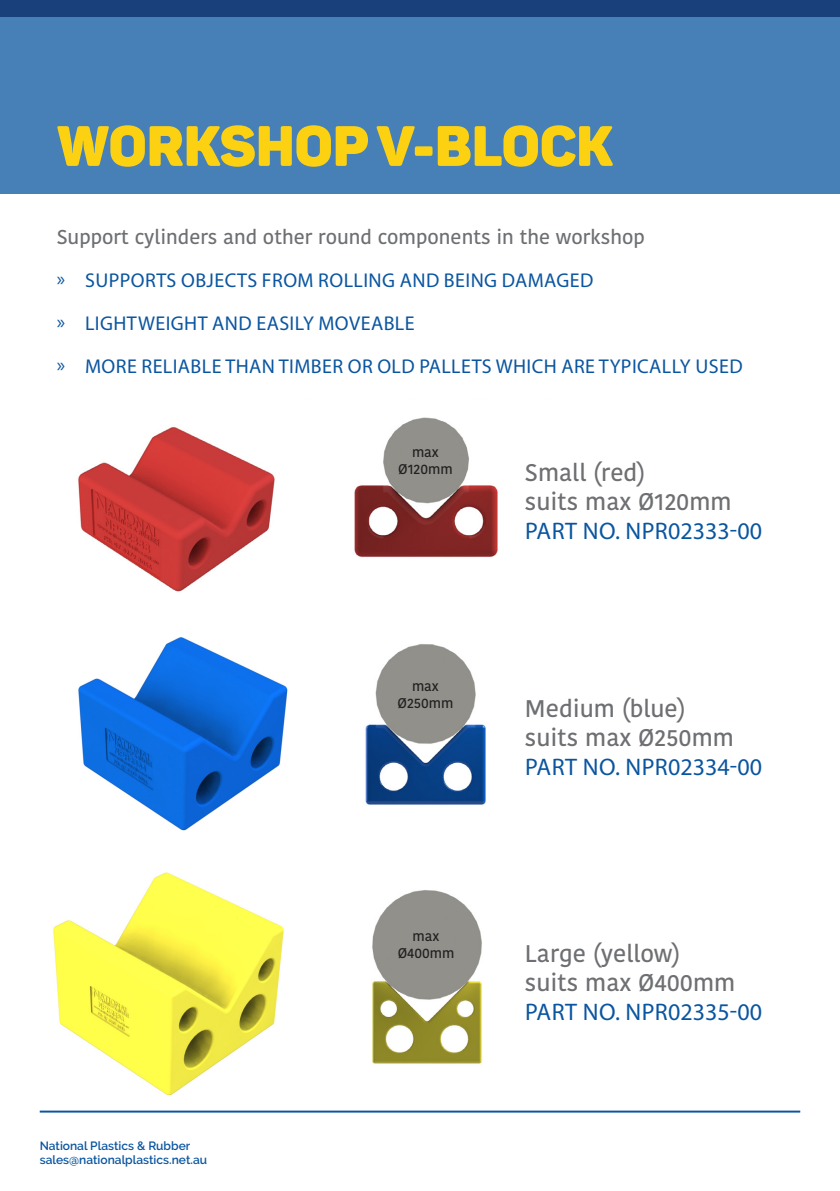
<style>
.page{position:relative;width:840px;height:1191px;background:#fff}
.page>*{position:absolute;margin:0;border:0;box-sizing:border-box;transform-origin:0 0}
.t1{font:56px "Panton Black Caps";color:#fcd111}
.t2{font:500 24px/28.8px "Kohinoor Devanagari";color:#6d6f72}
.t3{font:24px "Myriad Pro";letter-spacing:.005em;color:#0a55a0}
.t4{font:20px "Myriad Pro";letter-spacing:.02em;color:#0a55a0}
.t5{font:500 20px "Kohinoor Devanagari";color:#6d6f72}
.t6{font:500 14px "Kohinoor Devanagari";color:#231f20}
.t7{font:600 12px/14.4px "Raleway";color:#0a55a0}
</style>
<div class="page">
<div style="left:0;top:0;width:839px;height:194px;background:#477fb7"></div>
<div style="left:0;top:0;width:839px;height:17px;background:#19407b"></div>
<hr style="left:40px;top:1110px;width:759px;height:2px;background:#0a55a0">
<img style="left:78px;top:427px;width:197px;height:165px">
<img style="left:78px;top:637px;width:210px;height:194px">
<img style="left:53px;top:872px;width:231px;height:222px">
<img style="left:354px;top:417px;width:144px;height:140px">
<img style="left:365px;top:644px;width:121px;height:161px">
<img style="left:372px;top:890px;width:111px;height:174px">
<p class="t1" style="left:57px;top:110px;width:557px">WORKSHOP V-BLOCK</p>
<p class="t5" style="left:57px;top:225px;width:589px">Support cylinders and other round components in the workshop</p>
<p class="t4" style="left:57px;top:267px;width:537px">» SUPPORTS OBJECTS FROM ROLLING AND BEING DAMAGED</p>
<p class="t4" style="left:57px;top:310px;width:359px">» LIGHTWEIGHT AND EASILY MOVEABLE</p>
<p class="t4" style="left:57px;top:354px;width:686px">» MORE RELIABLE THAN TIMBER OR OLD PALLETS WHICH ARE TYPICALLY USED</p>
<p class="t7" style="left:40px;top:1138px;width:169px">National Plastics &amp; Rubber sales@nationalplastics.net.au</p>
<p class="t6" style="left:412px;top:444px;width:28px">max</p>
<p class="t6" style="left:398px;top:461px;width:56px">Ø120mm</p>
<p class="t6" style="left:412px;top:678px;width:28px">max</p>
<p class="t6" style="left:397px;top:695px;width:57px">Ø250mm</p>
<p class="t6" style="left:412px;top:928px;width:28px">max</p>
<p class="t6" style="left:397px;top:945px;width:58px">Ø400mm</p>
<p class="t2" style="left:524px;top:459px;width:208px">Small (red)<br>suits max Ø120mm</p>
<p class="t3" style="left:525px;top:516px;width:238px">PART NO. NPR02333-00</p>
<p class="t2" style="left:524px;top:694px;width:162px">Medium (blue)</p>
<p class="t2" style="left:524px;top:723px;width:210px">suits max Ø250mm</p>
<p class="t3" style="left:525px;top:752px;width:238px">PART NO. NPR02334-00</p>
<p class="t2" style="left:524px;top:939px;width:157px">Large (yellow)</p>
<p class="t2" style="left:524px;top:968px;width:212px">suits max Ø400mm</p>
<p class="t3" style="left:525px;top:997px;width:238px">PART NO. NPR02335-00</p>
</div>
